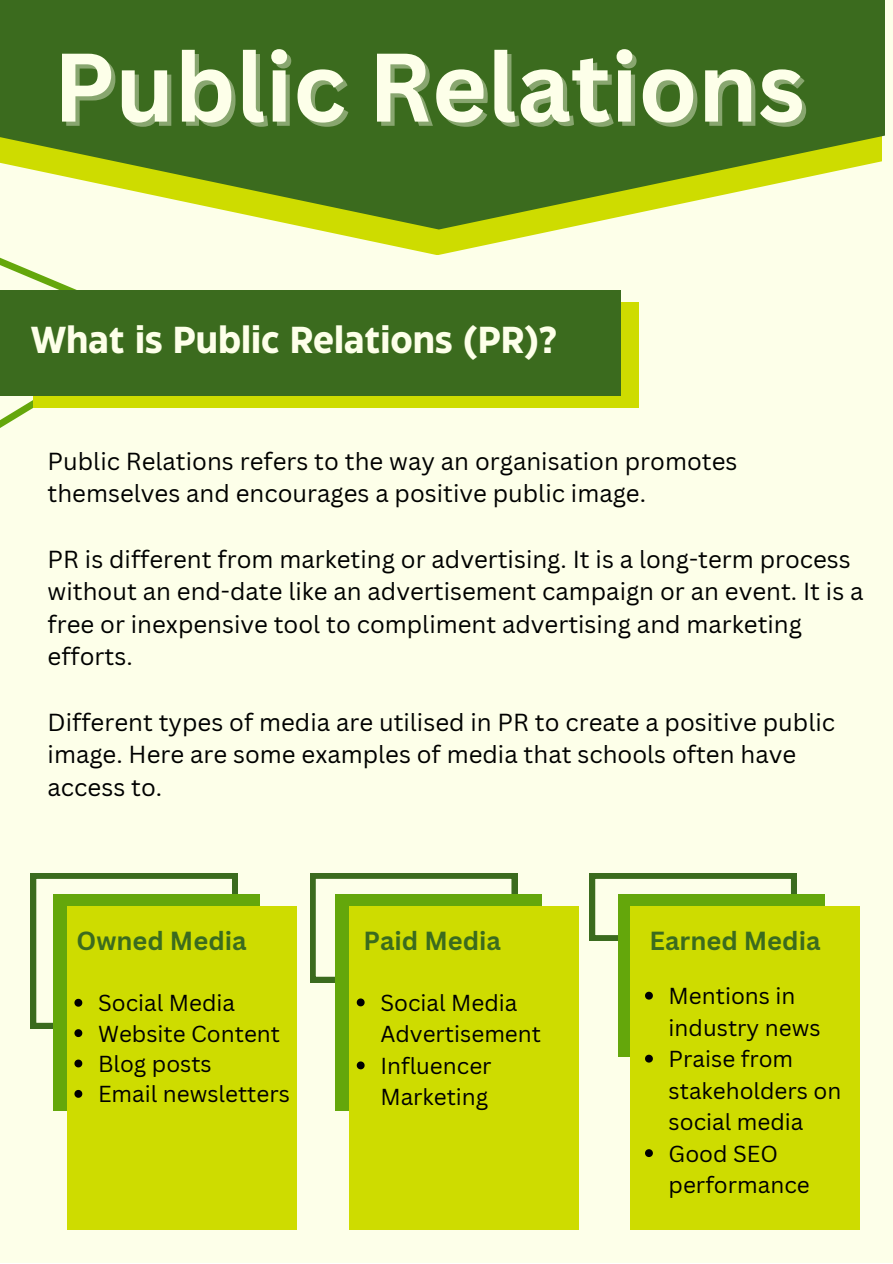
<style>
.page{position:relative;width:893px;height:1264px;background:#fff}
.page>*{position:absolute;margin:0;border:0;box-sizing:border-box;transform-origin:0 0}
.t1{font:700 95.1px "Canva Sans";color:#fdffe9}
.t2{font:700 37.5px "Eastman Grotesque";color:#fdffe9}
.t3{font:700 25.5px "Canva Sans";color:#3b6b1e}
.t4{font:24px/32.5px "Canva Sans";color:#000}
.t5{font:22.5px/31.5px "Canva Sans";color:#000}
</style>
<div class="page">
<div style="left:0;top:0;width:892px;height:1262px;background:#fdffe9"></div>
<svg style="left:0;top:257px;width:77px;height:171px"></svg>
<div style="left:33px;top:302px;width:605px;height:106px;background:#cedc00"></div>
<div style="left:0;top:290px;width:621px;height:105px;background:#3b6b1e"></div>
<div style="left:53px;top:894px;width:207px;height:216px;background:#64a70b"></div>
<div style="left:66px;top:906px;width:230px;height:324px;background:#cedc00"></div>
<svg style="left:310px;top:873px;width:207px;height:109px"></svg>
<div style="left:335px;top:894px;width:207px;height:216px;background:#64a70b"></div>
<div style="left:348px;top:906px;width:230px;height:324px;background:#cedc00"></div>
<svg style="left:589px;top:873px;width:207px;height:67px"></svg>
<div style="left:618px;top:894px;width:206px;height:162px;background:#64a70b"></div>
<div style="left:630px;top:906px;width:230px;height:324px;background:#cedc00"></div>
<svg style="left:31px;top:873px;width:206px;height:164px"></svg>
<svg style="left:74px;top:1059px;width:8px;height:8px"></svg>
<svg style="left:74px;top:1089px;width:8px;height:8px"></svg>
<svg style="left:357px;top:998px;width:7px;height:8px"></svg>
<svg style="left:357px;top:1061px;width:7px;height:8px"></svg>
<svg style="left:645px;top:991px;width:7px;height:8px"></svg>
<svg style="left:645px;top:1054px;width:7px;height:8px"></svg>
<svg style="left:645px;top:1149px;width:7px;height:7px"></svg>
<svg style="left:314px;top:229px;width:247px;height:26px"></svg>
<svg style="left:0;top:0;width:885px;height:229px;background:#5d8530"></svg>
<p class="t1" style="left:53px;top:20px;width:753px">Public Relations</p>
<p class="t2" style="left:31px;top:325px;width:527px">What is Public Relations (PR)?</p>
<p class="t4" style="left:48px;top:444px;width:691px">Public Relations refers to the way an organisation promotes themselves and encourages a positive public image.</p>
<p class="t4" style="left:48px;top:542px;width:817px">PR is different from marketing or advertising. It is a long-term process without an end-date like an advertisement campaign or an event. It is a free or inexpensive tool to compliment advertising and marketing efforts.</p>
<p class="t4" style="left:48px;top:705px;width:789px">Different types of media are utilised in PR to create a positive public image. Here are some examples of media that schools often have access to.</p>
<p class="t3" style="left:77px;top:922px;width:171px">Owned Media</p>
<p class="t5" style="left:98px;top:986px;width:138px">Social Media</p>
<p class="t5" style="left:98px;top:1017px;width:183px">Website Content</p>
<p class="t5" style="left:98px;top:1047px;width:115px">Blog posts</p>
<p class="t5" style="left:98px;top:1077px;width:193px">Email newsletters</p>
<p class="t3" style="left:363px;top:922px;width:139px">Paid Media</p>
<p class="t5" style="left:380px;top:986px;width:162px">Social Media<br>Advertisement</p>
<p class="t5" style="left:380px;top:1049px;width:113px">Influencer<br>Marketing</p>
<p class="t3" style="left:649px;top:922px;width:172px">Earned Media</p>
<p class="t5" style="left:668px;top:979px;width:153px">Mentions in industry news</p>
<p class="t5" style="left:668px;top:1042px;width:174px">Praise from stakeholders on social media</p>
<p class="t5" style="left:668px;top:1137px;width:143px">Good SEO performance</p>
</div>
